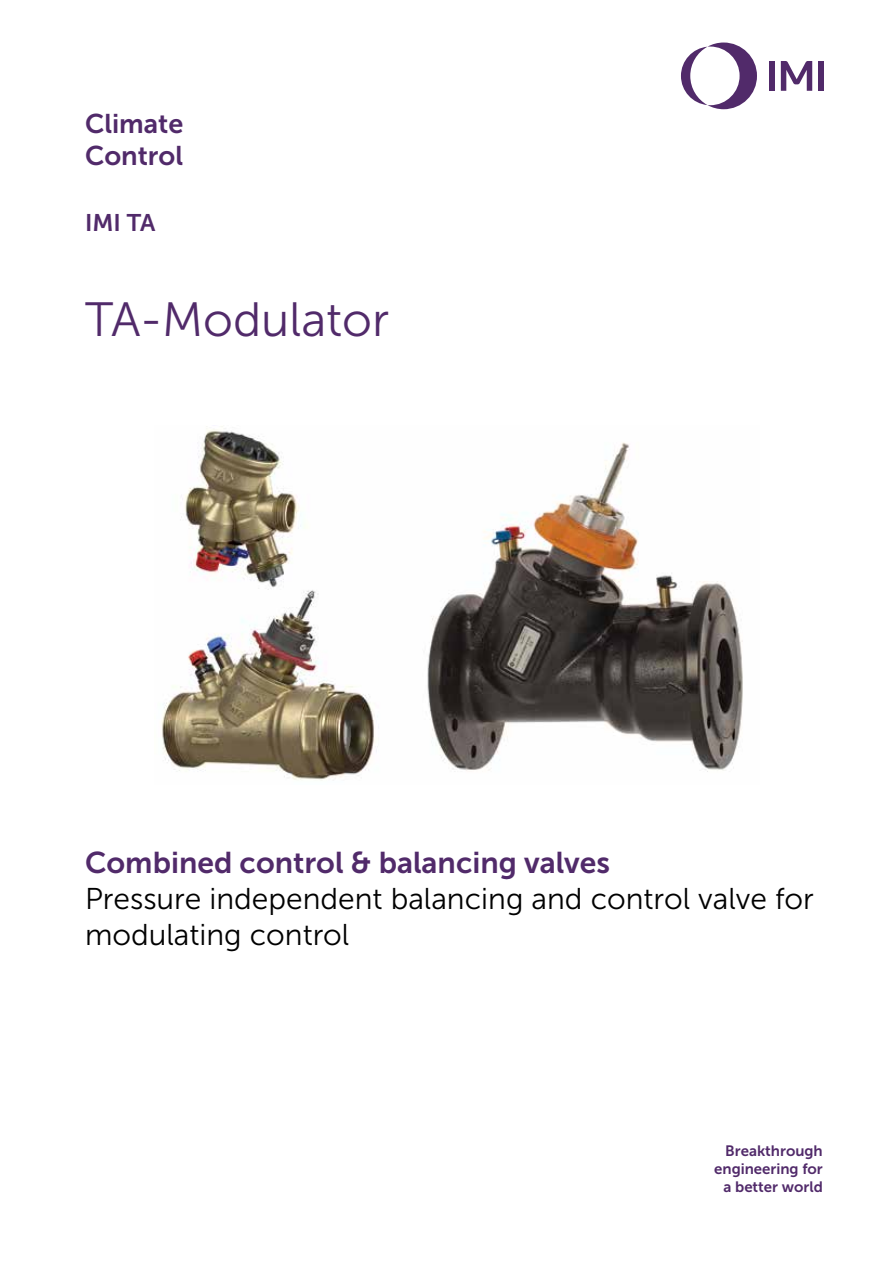
<style>
.page{position:relative;width:893px;height:1263px;background:#fff}
.page>*{position:absolute;margin:0;border:0;box-sizing:border-box;transform-origin:0 0}
.t1{font:48px "Museo Sans 300";color:#512a6a}
.t2{font:30px/36px "Museo Sans 300";color:#000}
.t3{font:30px "Museo Sans 700";color:#512a6a}
.t4{font:27px/32.4px "Museo Sans 700";color:#512a6a}
.t5{font:24px "Museo Sans 700";color:#512a6a}
.t6{font:15px/18px "Museo Sans 700";color:#512a6a;text-align:right}
</style>
<div class="page">
<svg style="left:681px;top:43px;width:76px;height:66px"></svg>
<div style="left:769px;top:61px;width:6px;height:30px;background:#512a6a"></div>
<div style="left:818px;top:61px;width:6px;height:30px;background:#512a6a"></div>
<svg style="left:781px;top:61px;width:31px;height:30px"></svg>
<img style="left:161px;top:426px;width:582px;height:355px">
<p class="t4" style="left:85px;top:107px;width:100px">Climate<br>Control</p>
<p class="t5" style="left:85px;top:210px;width:72px">IMI TA</p>
<h1 class="t1" style="left:85px;top:293px;width:306px">TA-Modulator</h1>
<p class="t3" style="left:85px;top:846px;width:526px">Combined control &amp; balancing valves</p>
<p class="t2" style="left:85px;top:881px;width:730px">Pressure independent balancing and control valve for modulating control</p>
<p class="t6" style="left:714px;top:1142px;width:110px">Breakthrough engineering for a better world</p>
</div>
